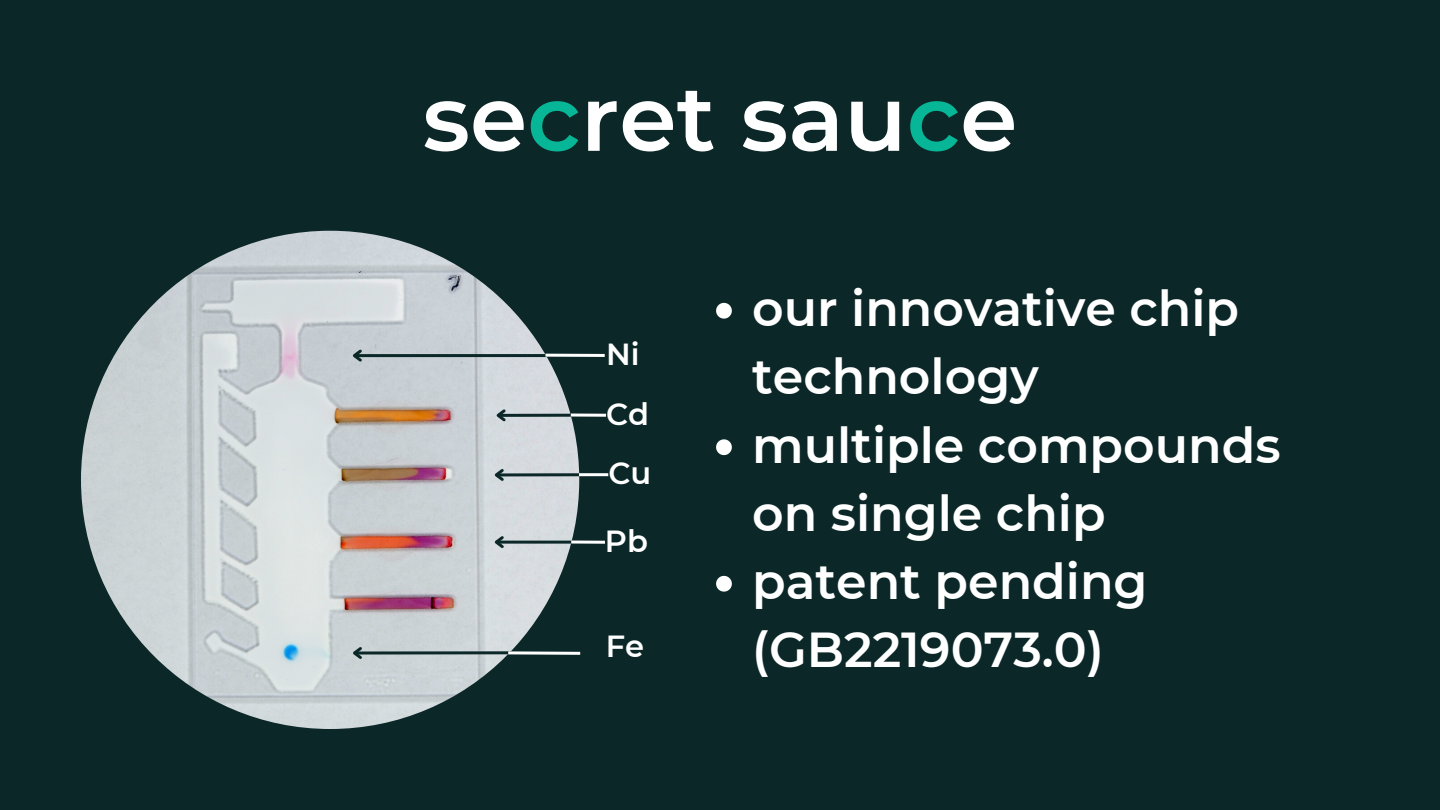
<style>
.page{position:relative;width:1440px;height:810px;background:#0b2727}
.page>*{position:absolute;margin:0;border:0;box-sizing:border-box;transform-origin:0 0}
.t1{font:600 92px "Montserrat";color:#fff}
.t2{font:600 49px/68.2px "Montserrat";color:#fff}
.t3{font:600 30.5px "Montserrat";color:#fff}
.s1{color:#06b696}
</style>
<div class="page">
<img style="left:81px;top:231px;width:498px;height:498px;border-radius:50%">
<svg style="left:365px;top:651px;width:140px;height:4px"></svg>
<svg style="left:349px;top:644px;width:16px;height:18px"></svg>
<hr style="left:496px;top:541px;width:122px;height:3px;background:#0b2727">
<svg style="left:491px;top:533px;width:15px;height:18px"></svg>
<hr style="left:496px;top:473px;width:122px;height:3px;background:#0b2727">
<svg style="left:491px;top:466px;width:15px;height:18px"></svg>
<hr style="left:498px;top:414px;width:122px;height:3px;background:#0b2727">
<svg style="left:493px;top:407px;width:15px;height:17px"></svg>
<hr style="left:354px;top:354px;width:238px;height:3px;background:#0b2727">
<svg style="left:349px;top:347px;width:16px;height:17px"></svg>
<svg style="left:505px;top:650px;width:76px;height:6px"></svg>
<hr style="left:571px;top:541px;width:34px;height:3px;background:#fff">
<hr style="left:579px;top:473px;width:29px;height:3px;background:#fff">
<hr style="left:571px;top:414px;width:35px;height:3px;background:#fff">
<svg style="left:542px;top:352px;width:63px;height:6px"></svg>
<svg style="left:716px;top:303px;width:16px;height:16px"></svg>
<svg style="left:716px;top:439px;width:16px;height:16px"></svg>
<svg style="left:716px;top:576px;width:16px;height:16px"></svg>
<p class="t1" style="left:423px;top:62px;width:596px">se<span class="s1">c</span>ret sau<span class="s1">c</span>e</p>
<p class="t3" style="left:606px;top:336px;width:35px">Ni</p>
<p class="t3" style="left:606px;top:395px;width:45px">Cd</p>
<p class="t3" style="left:608px;top:455px;width:44px">Cu</p>
<p class="t3" style="left:605px;top:522px;width:45px">Pb</p>
<p class="t3" style="left:606px;top:627px;width:40px">Fe</p>
<p class="t2" style="left:752px;top:274px;width:489px">our innovative chip technology</p>
<p class="t2" style="left:752px;top:411px;width:530px">multiple compounds on single chip</p>
<p class="t2" style="left:752px;top:547px;width:397px">patent pending (GB2219073.0)</p>
</div>
